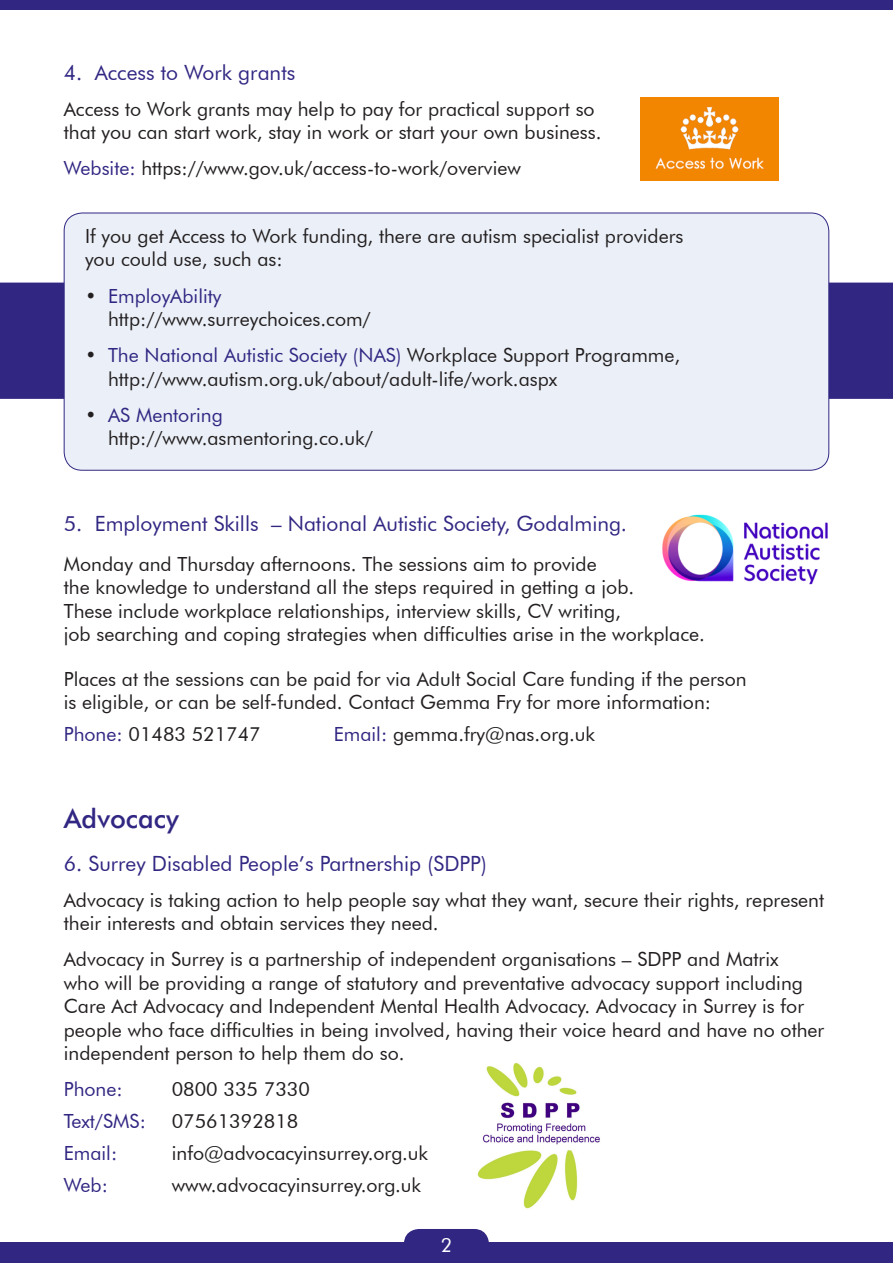
<style>
.page{position:relative;width:893px;height:1263px;background:#fff}
.page>*{position:absolute;margin:0;border:0;box-sizing:border-box;transform-origin:0 0}
.t1{font:500 27px "Futura BT";color:#312783}
.t2{font:21px "Futura BT";color:#312783}
.t3{font:19.5px/23.4px "Futura BT";color:#231f20}
.t4{font:19.5px "Futura BT";color:#312783}
.t5{font:19.5px "Futura BT";color:#fff}
.s1{color:#312783}
.s2{color:#231f20}
</style>
<div class="page">
<div style="left:0;top:283px;width:893px;height:116px;background:#312783"></div>
<div style="left:0;top:0;width:893px;height:10px;background:#312783"></div>
<div style="left:0;top:1242px;width:893px;height:21px;background:#312783"></div>
<div style="left:64px;top:213px;width:765px;height:257px;background:#ebf0f8;border-radius:18px"></div>
<img style="left:640px;top:98px;width:138px;height:83px">
<img style="left:477px;top:1062px;width:123px;height:147px">
<svg style="left:404px;top:1229px;width:85px;height:13px"></svg>
<img style="left:662px;top:514px;width:166px;height:71px">
<p class="t2" style="left:64px;top:60px;width:233px">4. Access to Work grants</p>
<p class="t3" style="left:64px;top:97px;width:532px">Access to Work grants may help to pay for practical support so</p>
<p class="t3" style="left:64px;top:121px;width:539px">that you can start work, stay in work or start your own business.</p>
<p class="t3" style="left:64px;top:157px;width:459px"><span class="s1">Website:</span> https://www.gov.uk/access-to-work/overview</p>
<p class="t3" style="left:85px;top:224px;width:600px">If you get Access to Work funding, there are autism specialist providers</p>
<p class="t3" style="left:85px;top:248px;width:199px">you could use, such as:</p>
<p class="t4" style="left:85px;top:284px;width:138px"><span class="s2">•</span> EmployAbility</p>
<p class="t3" style="left:108px;top:307px;width:264px">http://www.surreychoices.com/</p>
<p class="t4" style="left:85px;top:343px;width:597px"><span class="s2">•</span> The National Autistic Society (NAS) <span class="s2">Workplace Support Programme,</span></p>
<p class="t3" style="left:108px;top:367px;width:451px">http://www.autism.org.uk/about/adult-life/work.aspx</p>
<p class="t4" style="left:85px;top:403px;width:139px"><span class="s2">•</span> AS Mentoring</p>
<p class="t3" style="left:108px;top:426px;width:266px">http://www.asmentoring.co.uk/</p>
<p class="t2" style="left:64px;top:510px;width:565px">5. Employment Skills – National Autistic Society, Godalming.</p>
<p class="t3" style="left:64px;top:552px;width:534px">Monday and Thursday afternoons. The sessions aim to provide</p>
<p class="t3" style="left:64px;top:575px;width:572px">the knowledge to understand all the steps required in getting a job.</p>
<p class="t3" style="left:64px;top:599px;width:559px">These include workplace relationships, interview skills, CV writing,</p>
<p class="t3" style="left:64px;top:622px;width:643px">job searching and coping strategies when difficulties arise in the workplace.</p>
<p class="t3" style="left:64px;top:667px;width:684px">Places at the sessions can be paid for via Adult Social Care funding if the person</p>
<p class="t3" style="left:64px;top:690px;width:649px">is eligible, or can be self-funded. Contact Gemma Fry for more information:</p>
<p class="t3" style="left:64px;top:722px;width:199px"><span class="s1">Phone:</span> 01483 521747</p>
<p class="t3" style="left:334px;top:722px;width:263px"><span class="s1">Email:</span> gemma.fry@nas.org.uk</p>
<p class="t1" style="left:64px;top:802px;width:117px">Advocacy</p>
<p class="t2" style="left:64px;top:850px;width:425px">6. Surrey Disabled People’s Partnership (SDPP)</p>
<p class="t3" style="left:64px;top:888px;width:762px">Advocacy is taking action to help people say what they want, secure their rights, represent their interests and obtain services they need.</p>
<p class="t3" style="left:64px;top:948px;width:716px">Advocacy in Surrey is a partnership of independent organisations – SDPP and Matrix</p>
<p class="t3" style="left:64px;top:971px;width:762px">who will be providing a range of statutory and preventative advocacy support including Care Act Advocacy and Independent Mental Health Advocacy. Advocacy in Surrey is for people who face difficulties in being involved, having their voice heard and have no other independent person to help them do so.</p>
<p class="t4" style="left:64px;top:1077px;width:60px">Phone:</p>
<p class="t3" style="left:172px;top:1077px;width:140px">0800 335 7330</p>
<p class="t4" style="left:64px;top:1109px;width:84px">Text/SMS:</p>
<p class="t3" style="left:172px;top:1109px;width:128px">07561392818</p>
<p class="t4" style="left:64px;top:1141px;width:55px">Email:</p>
<p class="t3" style="left:172px;top:1141px;width:258px">info@advocacyinsurrey.org.uk</p>
<p class="t4" style="left:64px;top:1173px;width:46px">Web:</p>
<p class="t3" style="left:172px;top:1173px;width:251px">www.advocacyinsurrey.org.uk</p>
<p class="t5" style="left:441px;top:1233px;width:13px">2</p>
</div>
